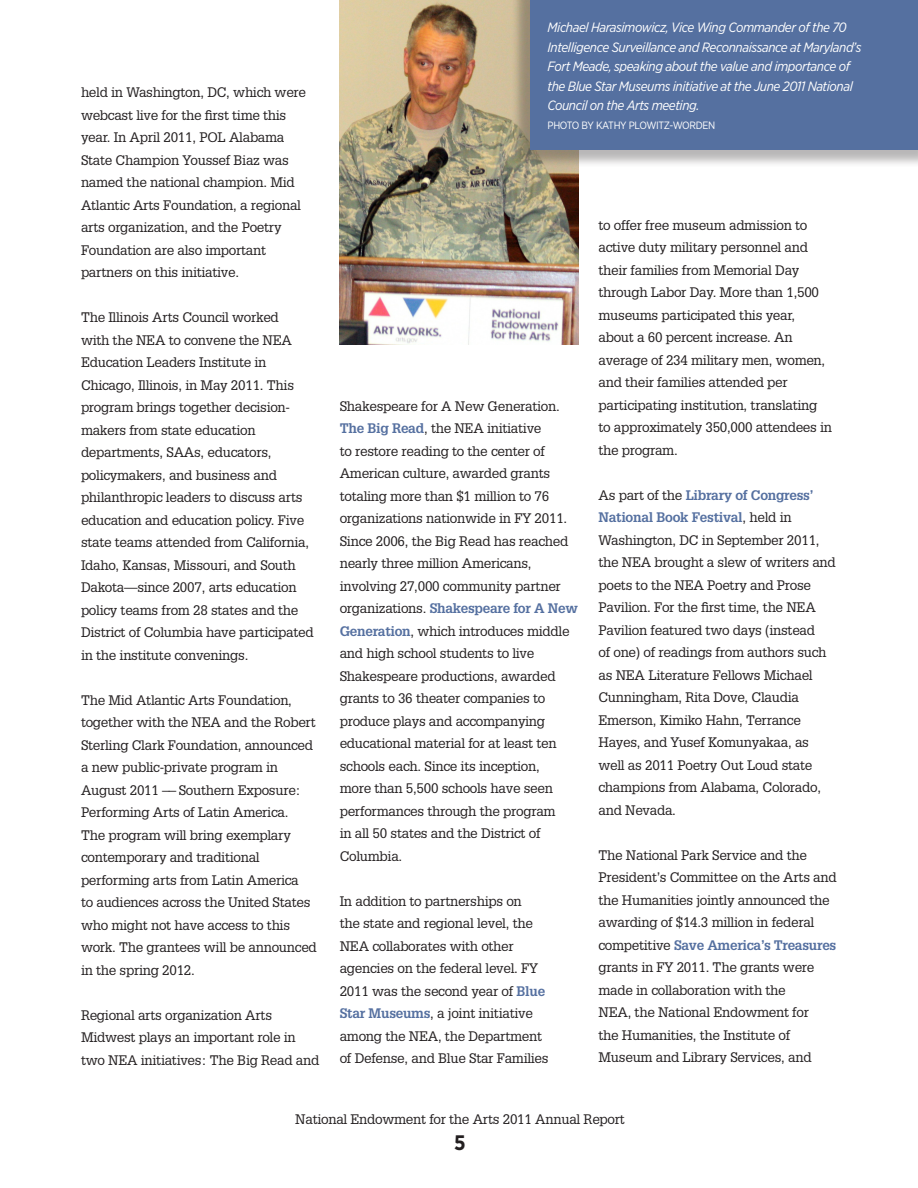
<style>
.page{position:relative;width:918px;height:1188px;background:#fff}
.page>*{position:absolute;margin:0;border:0;box-sizing:border-box;transform-origin:0 0}
.t1{font:700 21px "Gotham Narrow";color:#231f20}
.t2{font:13.5px/22.5px "Glypha LT Std";letter-spacing:-.02em;color:#231f20}
.t3{font:italic 13.5px/19.5px "Gotham Narrow";letter-spacing:-.03em;color:#fff}
.t4{font:10.65px "Gotham Narrow";letter-spacing:-.03em;color:#fff}
.s1{font-weight:700;color:#5570a0}
</style>
<div class="page">
<img style="left:340px;top:0;width:238px;height:344px">
<div style="left:512px;top:0;width:406px;height:168px;background:#231f20;opacity:.32"></div>
<div style="left:530px;top:0;width:388px;height:149px;background:#5570a0"></div>
<p class="t2" style="left:81px;top:81px;width:227px">held in Washington, DC, which were webcast live for the first time this year. In April 2011, POL Alabama State Champion Youssef Biaz was named the national champion. Mid Atlantic Arts Foundation, a regional arts organization, and the Poetry Foundation are also important partners on this initiative.</p>
<p class="t2" style="left:81px;top:306px;width:234px">The Illinois Arts Council worked<br>with the NEA to convene the NEA Education Leaders Institute in Chicago, Illinois, in May 2011. This program brings together decision&shy;makers from state education departments, SAAs, educators, policymakers, and business and philanthropic leaders to discuss arts education and education policy. Five state teams attended from California, Idaho, Kansas, Missouri, and South Dakota—since 2007, arts education policy teams from 28 states and the District of Columbia have participated in the institute convenings.</p>
<p class="t2" style="left:81px;top:689px;width:237px">The Mid Atlantic Arts Foundation, together with the NEA and the Robert Sterling Clark Foundation, announced a new public-private program in August 2011 –– Southern Exposure:<br>Performing Arts of Latin America.<br>The program will bring exemplary contemporary and traditional performing arts from Latin America<br>to audiences across the United States who might not have access to this work. The grantees will be announced in the spring 2012.</p>
<p class="t2" style="left:81px;top:1004px;width:240px">Regional arts organization Arts<br>Midwest plays an important role in two NEA initiatives: The Big Read and</p>
<p class="t3" style="left:548px;top:18px;width:315px">Michael Harasimowicz, Vice Wing Commander of the 70<br>Intelligence Surveillance and Reconnaissance at Maryland’s Fort Meade, speaking about the value and importance of the Blue Star Museums initiative at the June 2011 National Council on the Arts meeting.</p>
<p class="t4" style="left:548px;top:118px;width:169px">PHOTO BY KATHY PLOWITZ-WORDEN</p>
<p class="t2" style="left:340px;top:394px;width:240px">Shakespeare for A New Generation.<br><span class="s1">The Big Read</span>, the NEA initiative<br>to restore reading to the center of American culture, awarded grants totaling more than $1 million to 76 organizations nationwide in FY 2011.<br>Since 2006, the Big Read has reached nearly three million Americans, involving 27,000 community partner organizations. <span class="s1">Shakespeare for A New Generation</span>, which introduces middle and high school students to live Shakespeare productions, awarded grants to 36 theater companies to produce plays and accompanying educational material for at least ten schools each. Since its inception,<br>more than 5,500 schools have seen performances through the program<br>in all 50 states and the District of Columbia.</p>
<p class="t2" style="left:340px;top:889px;width:210px">In addition to partnerships on<br>the state and regional level, the<br>NEA collaborates with other agencies on the federal level. FY<br>2011 was the second year of <span class="s1">Blue<br>Star Museums</span>, a joint initiative among the NEA, the Department of Defense, and Blue Star Families</p>
<p class="t2" style="left:598px;top:214px;width:235px">to offer free museum admission to active duty military personnel and their families from Memorial Day through Labor Day. More than 1,500 museums participated this year, about a 60 percent increase. An average of 234 military men, women, and their families attended per participating institution, translating to approximately 350,000 attendees in the program.</p>
<p class="t2" style="left:598px;top:484px;width:239px">As part of the <span class="s1">Library of Congress’<br>National Book Festival</span>, held in<br>Washington, DC in September 2011, the NEA brought a slew of writers and poets to the NEA Poetry and Prose<br>Pavilion. For the first time, the NEA<br>Pavilion featured two days (instead<br>of one) of readings from authors such as NEA Literature Fellows Michael<br>Cunningham, Rita Dove, Claudia<br>Emerson, Kimiko Hahn, Terrance<br>Hayes, and Yusef Komunyakaa, as well as 2011 Poetry Out Loud state champions from Alabama, Colorado, and Nevada.</p>
<p class="t2" style="left:598px;top:844px;width:240px">The National Park Service and the President’s Committee on the Arts and the Humanities jointly announced the awarding of $14.3 million in federal competitive <span class="s1">Save America’s Treasures </span>grants in FY 2011. The grants were made in collaboration with the<br>NEA, the National Endowment for<br>the Humanities, the Institute of Museum and Library Services, and</p>
<p class="t2" style="left:295px;top:1108px;width:331px">National Endowment for the Arts 2011 Annual Report</p>
<p class="t1" style="left:454px;top:1129px;width:13px">5</p>
</div>
